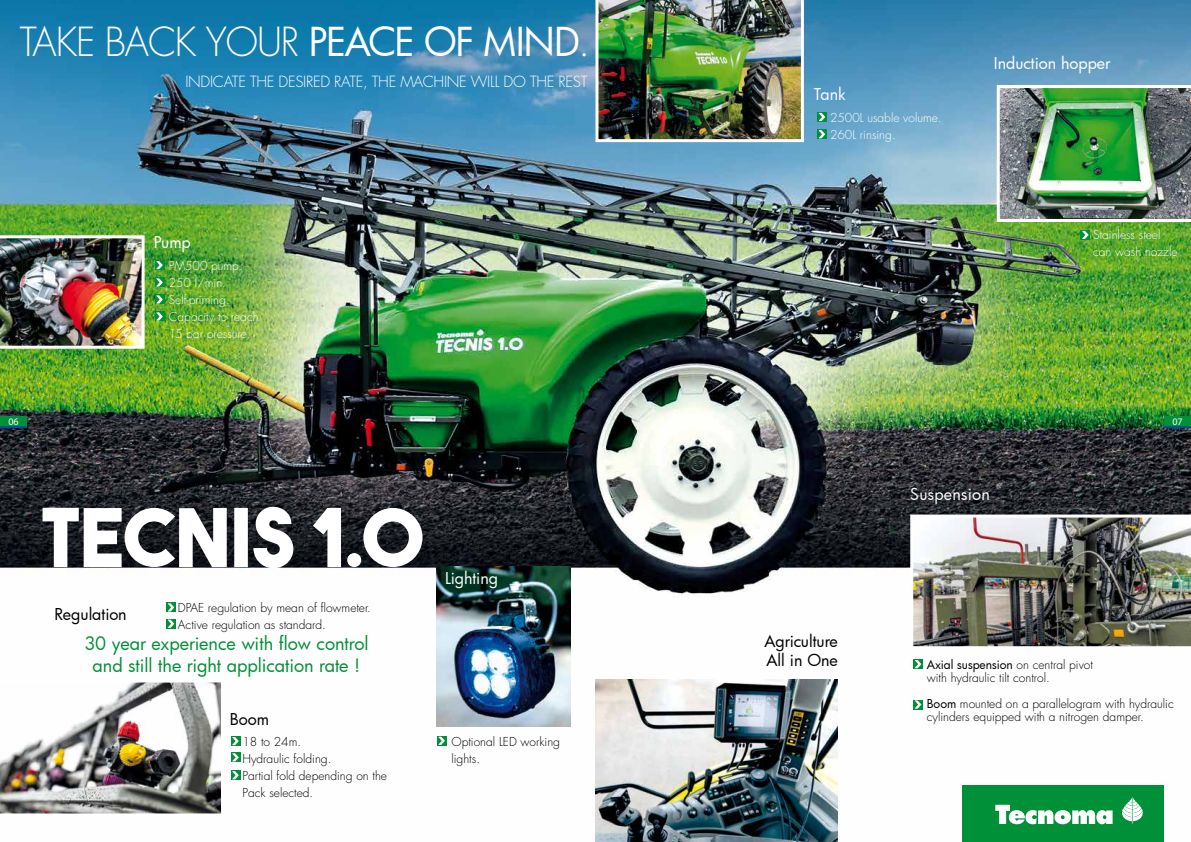
<style>
.page{position:relative;width:1191px;height:842px;background:#fff}
.page>*{position:absolute;margin:0;border:0;box-sizing:border-box;transform-origin:0 0}
.t1{font:300 39px "Futura Std";letter-spacing:-.03em;color:#fff}
.t2{font:18px/21.6px "Futura Bk";color:#009037;text-align:center}
.t3{font:16px "Futura Bk";color:#fff}
.t4{font:16px/19.2px "Futura Bk";color:#000}
.t5{font:300 15px "Futura Std";letter-spacing:-.02em;color:#fff}
.t6{font:300 12px/17px "Futura Std";color:#000}
.t7{font:300 12px/17px "Futura Std";color:#fff}
.t8{font:12px "Futura Bk";letter-spacing:-.005em;color:#000}
.t9{font:10px "Myriad Pro";color:#fff}
.s1{font-family:"Futura Bk";font-weight:400}
.s2{font-family:"Futura Std";font-weight:300}
</style>
<div class="page">
<img style="left:0;top:0;width:1191px;height:780px">
<svg style="left:43px;top:507px;width:379px;height:61px"></svg>
<div style="left:962px;top:785px;width:202px;height:57px;background:#009037"></div>
<svg style="left:995px;top:805px;width:117px;height:19px"></svg>
<svg style="left:1122px;top:797px;width:21px;height:27px"></svg>
<img style="left:0;top:235px;width:145px;height:114px">
<img style="left:595px;top:0;width:209px;height:142px">
<img style="left:996px;top:85px;width:195px;height:137px">
<img style="left:910px;top:514px;width:281px;height:135px">
<img style="left:595px;top:679px;width:243px;height:163px">
<img style="left:436px;top:567px;width:134px;height:160px">
<div style="left:154px;top:260px;width:10px;height:10px;background:#009037"></div>
<svg style="left:156px;top:261px;width:7px;height:8px"></svg>
<div style="left:154px;top:277px;width:10px;height:10px;background:#009037"></div>
<svg style="left:156px;top:278px;width:7px;height:9px"></svg>
<div style="left:154px;top:294px;width:10px;height:10px;background:#009037"></div>
<svg style="left:156px;top:295px;width:7px;height:9px"></svg>
<div style="left:154px;top:311px;width:10px;height:10px;background:#009037"></div>
<svg style="left:156px;top:312px;width:7px;height:9px"></svg>
<div style="left:817px;top:112px;width:10px;height:10px;background:#009037"></div>
<svg style="left:818px;top:113px;width:7px;height:8px"></svg>
<div style="left:817px;top:129px;width:10px;height:10px;background:#009037"></div>
<svg style="left:818px;top:130px;width:7px;height:8px"></svg>
<div style="left:1080px;top:230px;width:10px;height:10px;background:#009037"></div>
<svg style="left:1082px;top:231px;width:6px;height:8px"></svg>
<div style="left:913px;top:659px;width:10px;height:10px;background:#009037"></div>
<svg style="left:915px;top:660px;width:6px;height:8px"></svg>
<div style="left:913px;top:699px;width:10px;height:10px;background:#009037"></div>
<svg style="left:915px;top:700px;width:6px;height:9px"></svg>
<div style="left:437px;top:736px;width:9px;height:10px;background:#009037"></div>
<svg style="left:438px;top:737px;width:7px;height:8px"></svg>
<img style="left:0;top:679px;width:224px;height:135px">
<div style="left:230px;top:736px;width:10px;height:10px;background:#009037"></div>
<svg style="left:232px;top:737px;width:7px;height:8px"></svg>
<div style="left:230px;top:752px;width:10px;height:10px;background:#009037"></div>
<svg style="left:232px;top:753px;width:7px;height:8px"></svg>
<div style="left:230px;top:770px;width:10px;height:10px;background:#009037"></div>
<svg style="left:232px;top:771px;width:7px;height:8px"></svg>
<div style="left:166px;top:602px;width:10px;height:10px;background:#009037"></div>
<svg style="left:168px;top:603px;width:6px;height:8px"></svg>
<div style="left:166px;top:619px;width:10px;height:10px;background:#009037"></div>
<svg style="left:168px;top:620px;width:6px;height:8px"></svg>
<div style="left:0;top:416px;width:27px;height:11px;background:#009037"></div>
<svg style="left:0;top:427px;width:27px;height:1px"></svg>
<div style="left:1164px;top:416px;width:27px;height:11px;background:#009037"></div>
<svg style="left:1164px;top:427px;width:27px;height:1px"></svg>
<h1 class="t1" style="left:20px;top:18px;width:572px">TAKE BACK YOUR <span class="s1">PEACE OF MIND</span>.</h1>
<p class="t5" style="left:185px;top:72px;width:403px">INDICATE THE DESIRED RATE, THE MACHINE WILL DO THE REST</p>
<h3 class="t3" style="left:154px;top:231px;width:39px">Pump</h3>
<p class="t7" style="left:169px;top:257px;width:91px">PM500 pump.<br>250 l/min.<br>Self-priming.<br>Capacity to reach<br>15 bar pressure.</p>
<h3 class="t3" style="left:814px;top:83px;width:33px">Tank</h3>
<p class="t7" style="left:830px;top:109px;width:113px">2500L usable volume.<br>260L rinsing.</p>
<h3 class="t3" style="left:994px;top:52px;width:118px">Induction hopper</h3>
<p class="t7" style="left:1093px;top:226px;width:86px">Stainless steel can wash nozzle</p>
<p class="t9" style="left:8px;top:415px;width:12px">06</p>
<p class="t9" style="left:1172px;top:415px;width:12px">07</p>
<h3 class="t4" style="left:55px;top:604px;width:74px">Regulation</h3>
<p class="t6" style="left:178px;top:600px;width:194px">DPAE regulation by mean of flowmeter.<br>Active regulation as standard.</p>
<h2 class="t2" style="left:84px;top:632px;width:286px">30 year experience with flow control and still the right application rate !</h2>
<h3 class="t4" style="left:230px;top:709px;width:41px">Boom</h3>
<p class="t6" style="left:242px;top:734px;width:146px">18 to 24m.<br>Hydraulic folding.<br>Partial fold depending on the<br>Pack selected.</p>
<h3 class="t3" style="left:445px;top:567px;width:54px">Lighting</h3>
<p class="t6" style="left:451px;top:733px;width:110px">Optional LED working lights.</p>
<h3 class="t4" style="left:764px;top:631px;width:75px">Agriculture<br>All in One</h3>
<h3 class="t3" style="left:910px;top:483px;width:81px">Suspension</h3>
<p class="t8" style="left:926px;top:656px;width:168px">Axial suspension <span class="s2">on central pivot</span></p>
<p class="t6" style="left:926px;top:665px;width:248px;line-height:26px">with hydraulic tilt control.<br><span class="s1">Boom</span> mounted on a parallelogram with hydraulic</p>
<p class="t6" style="left:926px;top:708px;width:218px">cylinders equipped with a nitrogen damper.</p>
</div>
